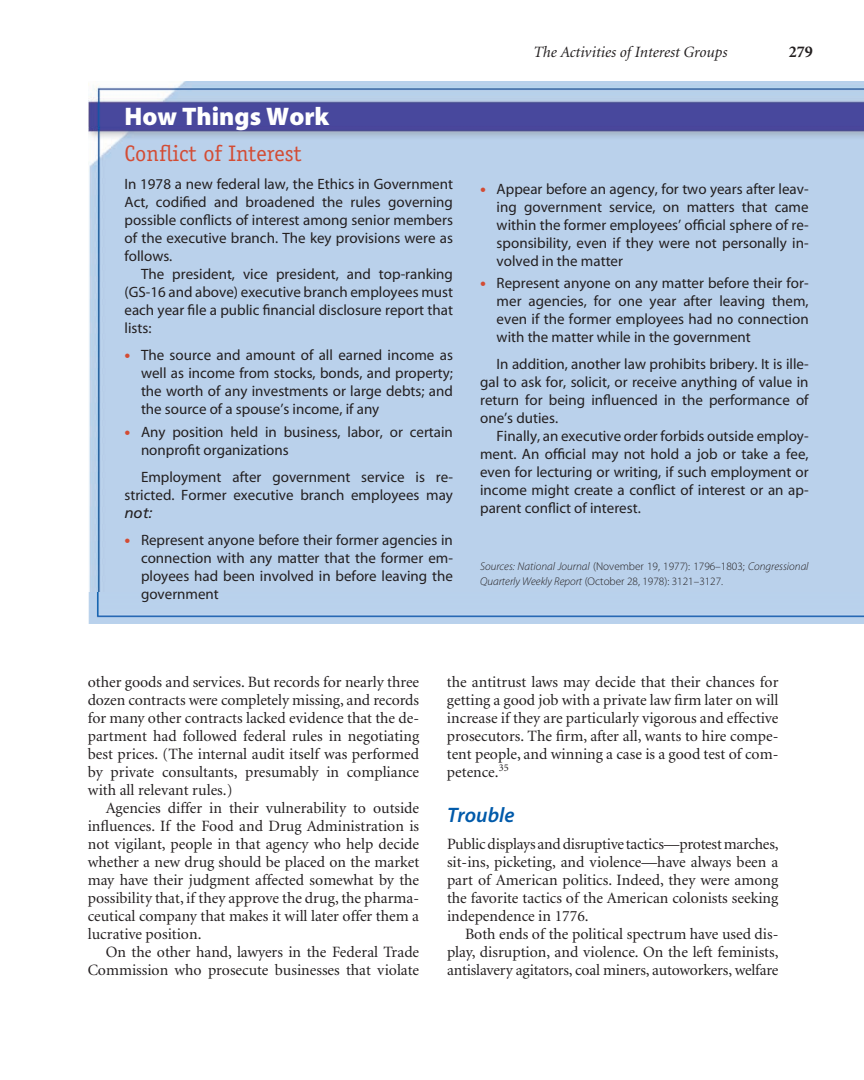
<style>
.page{position:relative;width:864px;height:1080px;background:#fff}
.page>*{position:absolute;margin:0;border:0;box-sizing:border-box;transform-origin:0 0}
.t1{font:25.5px "Myriad Blk";color:#fff}
.t2{font:22.5px "Officina Serif";color:#d34c34}
.t3{font:21px "Myriad Sem Itl";color:#015aaa}
.t4{font:700 16.5px "Minion";color:#231f20}
.t5{font:15.75px/18px "Minion";color:#231f20;text-align:justify}
.t6{font:italic 15.75px "Minion";color:#231f20}
.t7{font:15px/18px "Myriad Reg";color:#231f20;text-align:justify}
.t8{font:11.25px/15px "Myriad Lig Itl";color:#231f20}
.s1{font-size:21px;color:#d34c34}
.s2{font-family:"Frutiger";font-style:italic}
.s3{font-family:"Myriad Lig"}
</style>
<div class="page">
<img style="left:88px;top:81px;width:776px;height:511px">
<img style="left:88px;top:592px;width:776px;height:31px">
<p class="t1" style="left:124px;top:107px;width:206px">How Things Work</p>
<p class="t2" style="left:124px;top:145px;width:179px">Conflict of Interest</p>
<p class="t7" style="left:124px;top:176px;width:330px">In 1978 a new federal law, the Ethics in Government</p>
<p class="t7" style="left:124px;top:194px;width:330px">Act, codified and broadened the rules governing</p>
<p class="t7" style="left:124px;top:212px;width:330px">possible conflicts of interest among senior members</p>
<p class="t7" style="left:124px;top:230px;width:330px">of the executive branch. The key provisions were as</p>
<p class="t7" style="left:124px;top:248px;width:49px">follows.</p>
<p class="t7" style="left:141px;top:266px;width:313px">The president, vice president, and top-ranking</p>
<p class="t7" style="left:124px;top:284px;width:330px">(GS-16 and above) executive branch employees must</p>
<p class="t7" style="left:124px;top:302px;width:330px">each year file a public financial disclosure report that</p>
<p class="t7" style="left:124px;top:320px;width:28px">lists:</p>
<p class="t7" style="left:141px;top:347px;width:313px;text-indent:-16px"><span class="s1">•</span> The source and amount of all earned income as well as income from stocks, bonds, and property; the worth of any investments or large debts; and the source of a spouse’s income, if any</p>
<p class="t7" style="left:141px;top:424px;width:313px;text-indent:-16px"><span class="s1">•</span> Any position held in business, labor, or certain nonprofit organizations</p>
<p class="t7" style="left:124px;top:469px;width:330px;text-indent:16px">Employment after government service is re&shy;stricted. Former executive branch employees may <span class="s2">not:</span></p>
<p class="t7" style="left:141px;top:532px;width:314px;text-indent:-16px"><span class="s1">•</span> Represent anyone before their former agencies in connection with any matter that the former em&shy;ployees had been involved in before leaving the government</p>
<p class="t6" style="left:533px;top:46px;width:196px">The Activities of Interest Groups</p>
<p class="t4" style="left:789px;top:45px;width:26px">279</p>
<p class="t7" style="left:497px;top:181px;width:314px;text-indent:-16px"><span class="s1">•</span> Appear before an agency, for two years after leav&shy;ing government service, on matters that came within the former employees’ official sphere of re&shy;sponsibility, even if they were not personally in&shy;volved in the matter</p>
<p class="t7" style="left:497px;top:275px;width:314px;text-indent:-16px"><span class="s1">•</span> Represent anyone on any matter before their for&shy;mer agencies, for one year after leaving them, even if the former employees had no connection with the matter while in the government</p>
<p class="t7" style="left:497px;top:356px;width:314px">In addition, another law prohibits bribery. It is ille-</p>
<p class="t7" style="left:480px;top:374px;width:330px">gal to ask for, solicit, or receive anything of value in</p>
<p class="t7" style="left:480px;top:392px;width:330px">return for being influenced in the performance of</p>
<p class="t7" style="left:480px;top:410px;width:80px">one’s duties.</p>
<p class="t7" style="left:497px;top:428px;width:313px">Finally, an executive order forbids outside employ-</p>
<p class="t7" style="left:480px;top:446px;width:330px">ment. An official may not hold a job or take a fee,</p>
<p class="t7" style="left:480px;top:464px;width:330px">even for lecturing or writing, if such employment or</p>
<p class="t7" style="left:480px;top:482px;width:330px">income might create a conflict of interest or an ap-</p>
<p class="t7" style="left:480px;top:500px;width:162px">parent conflict of interest.</p>
<p class="t8" style="left:480px;top:560px;width:330px">Sources: National Journal <span class="s3">(November 19, 1977): 1796–1803;</span> Congressional<br>Quarterly Weekly Report <span class="s3">(October 28, 1978): 3121–3127.</span></p>
<p class="t5" style="left:88px;top:674px;width:333px">other goods and services. But records for nearly three</p>
<p class="t5" style="left:88px;top:692px;width:333px">dozen contracts were completely missing, and records</p>
<p class="t5" style="left:88px;top:710px;width:333px">for many other contracts lacked evidence that the de-</p>
<p class="t5" style="left:88px;top:728px;width:333px">partment had followed federal rules in negotiating</p>
<p class="t5" style="left:88px;top:746px;width:333px">best prices. (The internal audit itself was performed</p>
<p class="t5" style="left:88px;top:764px;width:333px">by private consultants, presumably in compliance</p>
<p class="t5" style="left:88px;top:782px;width:146px">with all relevant rules.)</p>
<p class="t5" style="left:106px;top:800px;width:315px">Agencies differ in their vulnerability to outside</p>
<p class="t5" style="left:88px;top:818px;width:333px">influences. If the Food and Drug Administration is</p>
<p class="t5" style="left:88px;top:836px;width:333px">not vigilant, people in that agency who help decide</p>
<p class="t5" style="left:88px;top:854px;width:333px">whether a new drug should be placed on the market</p>
<p class="t5" style="left:88px;top:872px;width:333px">may have their judgment affected somewhat by the</p>
<p class="t5" style="left:88px;top:890px;width:333px">possibility that, if they approve the drug, the pharma-</p>
<p class="t5" style="left:88px;top:908px;width:333px">ceutical company that makes it will later offer them a</p>
<p class="t5" style="left:88px;top:926px;width:115px">lucrative position.</p>
<p class="t5" style="left:106px;top:944px;width:315px">On the other hand, lawyers in the Federal Trade</p>
<p class="t5" style="left:88px;top:962px;width:333px">Commission who prosecute businesses that violate</p>
<p class="t5" style="left:447px;top:674px;width:333px">the antitrust laws may decide that their chances for getting a good job with a private law firm later on will increase if they are particularly vigorous and effective prosecutors. The firm, after all, wants to hire compe&shy;tent people, and winning a case is a good test of com&shy;petence.<sup>35</sup></p>
<p class="t3" style="left:447px;top:807px;width:69px">Trouble</p>
<p class="t5" style="left:447px;top:836px;width:333px">Public displays and disruptive tactics—protest marches,</p>
<p class="t5" style="left:447px;top:854px;width:333px">sit-ins, picketing, and violence—have always been a</p>
<p class="t5" style="left:447px;top:872px;width:333px">part of American politics. Indeed, they were among</p>
<p class="t5" style="left:447px;top:890px;width:333px">the favorite tactics of the American colonists seeking</p>
<p class="t5" style="left:447px;top:908px;width:143px">independence in 1776.</p>
<p class="t5" style="left:465px;top:926px;width:315px">Both ends of the political spectrum have used dis-</p>
<p class="t5" style="left:447px;top:944px;width:333px">play, disruption, and violence. On the left feminists,</p>
<p class="t5" style="left:447px;top:962px;width:333px">antislavery agitators, coal miners, autoworkers, welfare</p>
</div>
